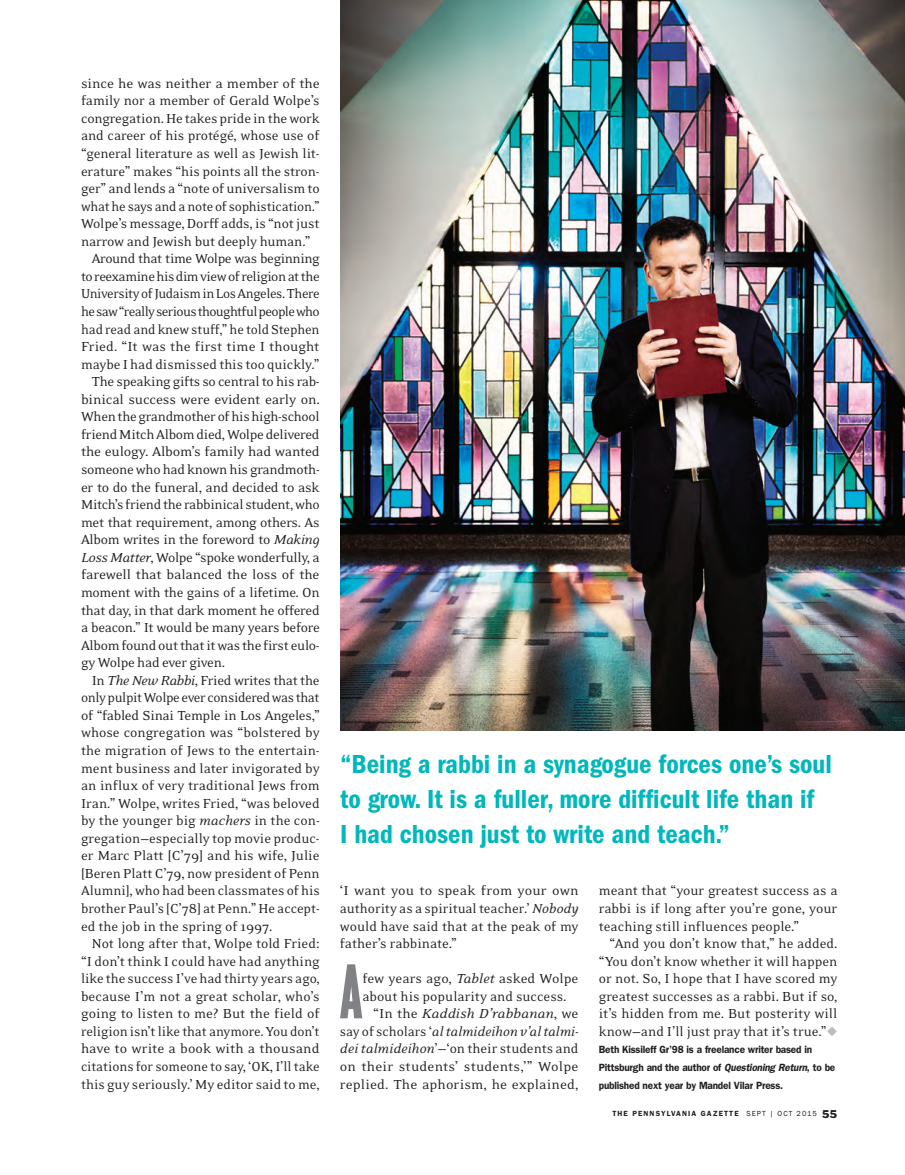
<style>
.page{position:relative;width:905px;height:1175px;background:#fff}
.page>*{position:absolute;margin:0;border:0;box-sizing:border-box;transform-origin:0 0}
.t1{font:81px "Cyclone Layers Background";color:#808285}
.t2{font:600 condensed 27px/35.1px "Franklin Gothic";color:#00b7bc}
.t3{font:15px/17.5px "Eidetic Neo";letter-spacing:-.01em;color:#231f20;text-align:justify}
.t4{font:15px "Eidetic Neo";letter-spacing:-.03em;color:#231f20}
.t5{font:italic 15px "Eidetic Neo";letter-spacing:-.005em;color:#231f20}
.t6{font:15px "Eidetic Neo";letter-spacing:-.045em;color:#231f20}
.t7{font:15px "Eidetic Neo";letter-spacing:.01em;color:#231f20}
.t8{font:600 10.5px/17.5px "Franklin Gothic";letter-spacing:-.02em;color:#231f20;scale:.95 1}
.t9{font:600 7.5px "Franklin Gothic";letter-spacing:.145em;color:#231f20}
.s1{font-style:italic}
.s2{font-style:normal}
.s3{color:#bcbdc0}
.s4{font-weight:400}
.s5{font-weight:400;font-size:10.5px}
</style>
<div class="page">
<img style="left:340px;top:0;width:564px;height:730px">
<p class="t3" style="left:81px;top:76px;width:240px">since he was neither a member of the</p>
<p class="t3" style="left:81px;top:93px;width:240px">family nor a member of Gerald Wolpe’s</p>
<p class="t3" style="left:81px;top:111px;width:240px">congregation. He takes pride in the work</p>
<p class="t3" style="left:81px;top:128px;width:240px">and career of his protégé, whose use of</p>
<p class="t3" style="left:81px;top:146px;width:240px">“general literature as well as Jewish lit-</p>
<p class="t3" style="left:81px;top:163px;width:240px">erature” makes “his points all the stron-</p>
<p class="t3" style="left:81px;top:181px;width:240px">ger” and lends a “note of universalism to</p>
<p class="t3" style="left:81px;top:198px;width:240px">what he says and a note of sophistication.”</p>
<p class="t3" style="left:81px;top:216px;width:240px">Wolpe’s message, Dorff adds, is “not just</p>
<p class="t3" style="left:81px;top:234px;width:231px">narrow and Jewish but deeply human.”</p>
<p class="t4" style="left:92px;top:253px;width:229px">Around that time Wolpe was beginning</p>
<p class="t4" style="left:81px;top:271px;width:240px">to reexamine his dim view of religion at the</p>
<p class="t3" style="left:81px;top:286px;width:240px">University of Judaism in Los Angeles. There</p>
<p class="t6" style="left:81px;top:306px;width:240px">he saw “really serious thoughtful people who</p>
<p class="t3" style="left:81px;top:321px;width:240px">had read and knew stuff,” he told Stephen</p>
<p class="t3" style="left:81px;top:339px;width:240px">Fried. “It was the first time I thought</p>
<p class="t3" style="left:81px;top:356px;width:240px">maybe I had dismissed this too quickly.”</p>
<p class="t3" style="left:92px;top:374px;width:229px">The speaking gifts so central to his rab-</p>
<p class="t3" style="left:81px;top:391px;width:240px">binical success were evident early on.</p>
<p class="t3" style="left:81px;top:409px;width:240px">When the grandmother of his high-school</p>
<p class="t3" style="left:81px;top:427px;width:240px">friend Mitch Albom died, Wolpe delivered</p>
<p class="t3" style="left:81px;top:444px;width:240px">the eulogy. Albom’s family had wanted</p>
<p class="t3" style="left:81px;top:462px;width:240px">someone who had known his grandmoth-</p>
<p class="t3" style="left:81px;top:479px;width:240px">er to do the funeral, and decided to ask</p>
<p class="t3" style="left:81px;top:497px;width:240px">Mitch’s friend the rabbinical student, who</p>
<p class="t3" style="left:81px;top:514px;width:240px">met that requirement, among others. As</p>
<p class="t3" style="left:81px;top:532px;width:240px">Albom writes in the foreword to <span class="s1">Making</span></p>
<p class="t3" style="left:81px;top:549px;width:240px"><span class="s1">Loss Matter</span>, Wolpe “spoke wonderfully, a</p>
<p class="t3" style="left:81px;top:567px;width:240px">farewell that balanced the loss of the</p>
<p class="t3" style="left:81px;top:585px;width:240px">moment with the gains of a lifetime. On</p>
<p class="t3" style="left:81px;top:602px;width:240px">that day, in that dark moment he offered</p>
<p class="t3" style="left:81px;top:620px;width:240px">a beacon.” It would be many years before</p>
<p class="t3" style="left:81px;top:637px;width:240px">Albom found out that it was the first eulo-</p>
<p class="t3" style="left:81px;top:655px;width:145px">gy Wolpe had ever given.</p>
<p class="t3" style="left:92px;top:672px;width:229px">In <span class="s1">The New Rabbi</span>, Fried writes that the</p>
<p class="t3" style="left:81px;top:690px;width:240px">only pulpit Wolpe ever considered was that</p>
<p class="t3" style="left:81px;top:707px;width:240px">of “fabled Sinai Temple in Los Angeles,”</p>
<p class="t3" style="left:81px;top:725px;width:240px">whose congregation was “bolstered by</p>
<p class="t3" style="left:81px;top:742px;width:240px">the migration of Jews to the entertain-</p>
<p class="t3" style="left:81px;top:760px;width:240px">ment business and later invigorated by</p>
<p class="t3" style="left:81px;top:778px;width:240px">an influx of very traditional Jews from</p>
<p class="t3" style="left:81px;top:795px;width:240px">Iran.” Wolpe, writes Fried, “was beloved</p>
<p class="t3" style="left:81px;top:813px;width:240px">by the younger big <span class="s1">machers</span> in the con-</p>
<p class="t3" style="left:81px;top:830px;width:240px">gregation—especially top movie produc-</p>
<p class="t3" style="left:81px;top:848px;width:240px">er Marc Platt [C’79] and his wife, Julie</p>
<p class="t3" style="left:81px;top:865px;width:240px">[Beren Platt C’79, now president of Penn</p>
<p class="t3" style="left:81px;top:883px;width:240px">Alumni], who had been classmates of his</p>
<p class="t3" style="left:81px;top:900px;width:240px">brother Paul’s [C’78] at Penn.” He accept-</p>
<p class="t3" style="left:81px;top:918px;width:193px">ed the job in the spring of 1997.</p>
<p class="t3" style="left:92px;top:936px;width:229px">Not long after that, Wolpe told Fried:</p>
<p class="t3" style="left:81px;top:953px;width:240px">“I don’t think I could have had anything</p>
<p class="t3" style="left:81px;top:971px;width:240px">like the success I’ve had thirty years ago,</p>
<p class="t3" style="left:81px;top:988px;width:240px">because I’m not a great scholar, who’s</p>
<p class="t3" style="left:81px;top:1006px;width:240px">going to listen to me? But the field of</p>
<p class="t3" style="left:81px;top:1023px;width:240px">religion isn’t like that anymore. You don’t</p>
<p class="t3" style="left:81px;top:1041px;width:240px">have to write a book with a thousand</p>
<p class="t3" style="left:81px;top:1058px;width:240px">citations for someone to say, ‘OK, I’ll take</p>
<p class="t3" style="left:81px;top:1076px;width:240px">this guy seriously.’ My editor said to me,</p>
<h2 class="t2" style="left:340px;top:748px;width:493px">“Being a rabbi in a synagogue forces one’s soul to grow. It is a fuller, more difficult life than if<br>I had chosen just to write and teach.”</h2>
<p class="t3" style="left:340px;top:883px;width:240px">‘I want you to speak from your own authority as a spiritual teacher.’ <span class="s1">Nobody </span>would have said that at the peak of my father’s rabbinate.”</p>
<h1 class="t1" style="left:340px;top:943px;width:24px">A</h1>
<p class="t3" style="left:362px;top:971px;width:217px">few years ago, <span class="s1">Tablet</span> asked Wolpe</p>
<p class="t3" style="left:362px;top:988px;width:206px">about his popularity and success.</p>
<p class="t5" style="left:373px;top:1008px;width:207px"><span class="s2">“In the</span> Kaddish D’rabbanan<span class="s2">, we</span></p>
<p class="t5" style="left:340px;top:1025px;width:240px"><span class="s2">say of scholars ‘</span>al talmideihon v’al talmi-</p>
<p class="t3" style="left:340px;top:1041px;width:240px"><span class="s1">dei talmideihon</span>’—‘on their students and</p>
<p class="t7" style="left:340px;top:1061px;width:240px">on their students’ students,’” Wolpe</p>
<p class="t3" style="left:340px;top:1076px;width:240px">replied. The aphorism, he explained,</p>
<p class="t3" style="left:598px;top:883px;width:240px">meant that “your greatest success as a rabbi is if long after you’re gone, your teaching still influences people.”</p>
<p class="t3" style="left:598px;top:936px;width:240px;text-indent:11px">“And you don’t know that,” he added. “You don’t know whether it will happen or not. So, I hope that I have scored my greatest successes as a rabbi. But if so, it’s hidden from me. But posterity will know—and I’ll just pray that it’s true.”<span class="s3">◆</span></p>
<p class="t8" style="left:598px;top:1042px;width:250px">Beth Kissileff Gr’98 is a freelance writer based in<br>Pittsburgh and the author of <span class="s1">Questioning Return</span>, to be published next year by Mandel Vilar Press.</p>
<p class="t9" style="left:612px;top:1110px;width:226px">THE PENNSYLVANIA GAZETTE <span class="s4">SEPT | OCT 2015</span> <span class="s5">55</span></p>
</div>
